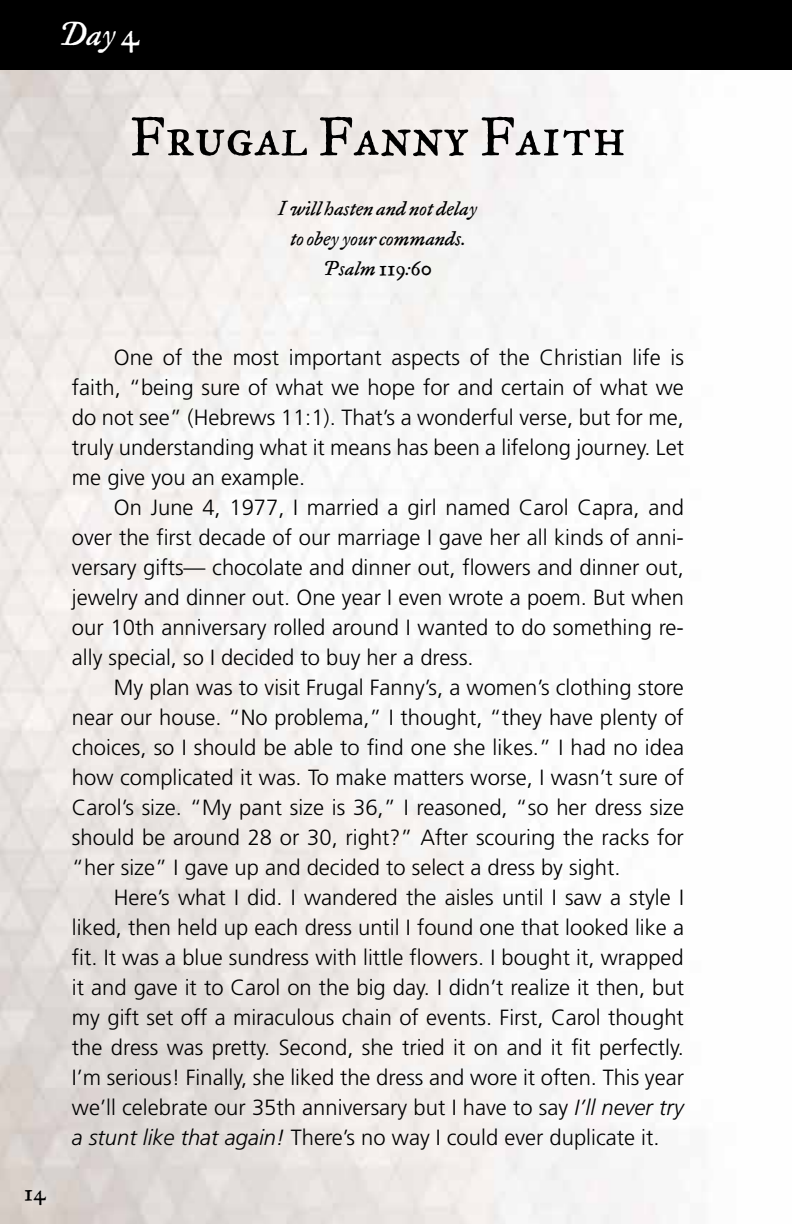
<style>
.page{position:relative;width:792px;height:1224px;background:#fff}
.page>*{position:absolute;margin:0;border:0;box-sizing:border-box;transform-origin:0 0}
.t1{font:60px "Historical Fell Type Roman SC";color:#000}
.t2{font:italic 36px "Historical Fell Type";color:#fff}
.t3{font:24px "Historical Fell Type Roman";color:#000}
.t4{font:300 22px/30px "Frutiger";color:#000;text-align:justify}
.t5{font:italic 22px/30px "Historical Fell Type";color:#000;text-align:center}
.s1{font-style:italic}
</style>
<div class="page">
<div style="left:0;top:0;width:792px;height:70px;background:#000"></div>
<h2 class="t2" style="left:61px;top:11px;width:80px">Day 4</h2>
<h1 class="t1" style="left:130px;top:102px;width:497px">Frugal Fanny Faith</h1>
<p class="t5" style="left:279px;top:193px;width:200px">I will hasten and not delay to obey your commands.<br>Psalm 119:60</p>
<p class="t3" style="left:24px;top:1178px;width:23px">14</p>
<p class="t4" style="left:72px;top:343px;width:614px;text-indent:42px">One of the most important aspects of the Christian life is faith, “being sure of what we hope for and certain of what we do not see” (Hebrews 11:1). That’s a wonderful verse, but for me, truly understanding what it means has been a lifelong journey. Let me give you an example.</p>
<p class="t4" style="left:72px;top:493px;width:613px;text-indent:42px">On June 4, 1977, I married a girl named Carol Capra, and over the first decade of our marriage I gave her all kinds of anni&shy;versary gifts— chocolate and dinner out, flowers and dinner out, jewelry and dinner out. One year I even wrote a poem. But when our 10th anniversary rolled around I wanted to do something re&shy;ally special, so I decided to buy her a dress.</p>
<p class="t4" style="left:72px;top:673px;width:614px;text-indent:42px">My plan was to visit Frugal Fanny’s, a women’s clothing store near our house. “No problema,” I thought, “they have plenty of choices, so I should be able to find one she likes.” I had no idea how complicated it was. To make matters worse, I wasn’t sure of Carol’s size. “My pant size is 36,” I reasoned, “so her dress size should be around 28 or 30, right?” After scouring the racks for “her size” I gave up and decided to select a dress by sight.</p>
<p class="t4" style="left:72px;top:883px;width:614px;text-indent:42px">Here’s what I did. I wandered the aisles until I saw a style I liked, then held up each dress until I found one that looked like a fit. It was a blue sundress with little flowers. I bought it, wrapped it and gave it to Carol on the big day. I didn’t realize it then, but my gift set off a miraculous chain of events. First, Carol thought the dress was pretty. Second, she tried it on and it fit perfectly.<br>I’m serious! Finally, she liked the dress and wore it often. This year we’ll celebrate our 35th anniversary but I have to say <span class="s1">I’ll never try a stunt like that again!</span> There’s no way I could ever duplicate it.</p>
</div>
